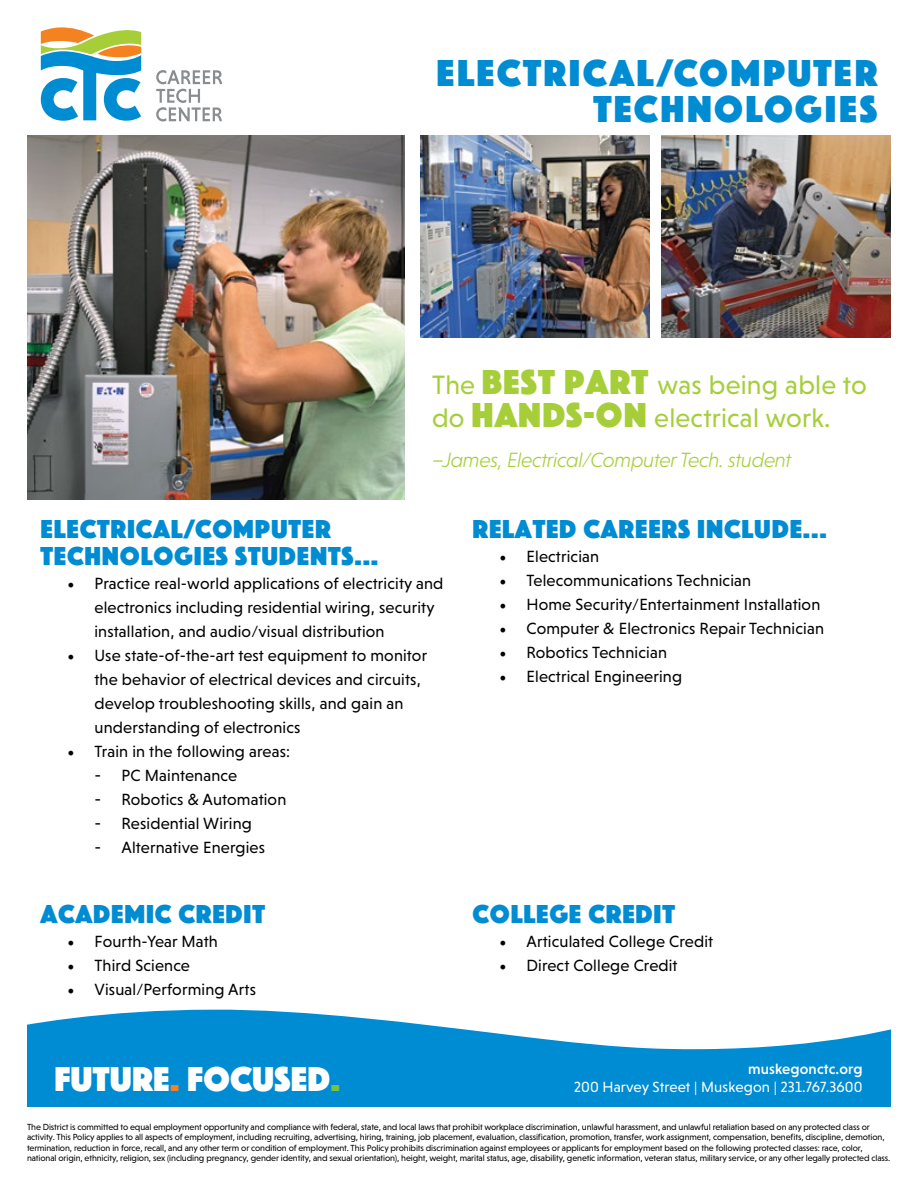
<style>
.page{position:relative;width:918px;height:1188px;background:#fff}
.page>*{position:absolute;margin:0;border:0;box-sizing:border-box;transform-origin:0 0}
.t1{font:39px/36px "Phosphate Solid";letter-spacing:.06em;color:#008cd2;text-align:right}
.t2{font:35.85px "Phosphate Solid";letter-spacing:.005em;color:#fff}
.t3{font:27px/27px "Phosphate Solid";letter-spacing:.03em;color:#008cd2}
.Description_L_indent{font:27px/33px "Niveau Grotesk";letter-spacing:.01em;color:#a6ce39}
.Description_L_indent-2{font:italic 300 21px "Niveau Grotesk";letter-spacing:-.02em;color:#a6ce39}
.t4{font:16.5px/24px "Niveau Grotesk";letter-spacing:.01em;color:#000}
.t5{font:15px "Niveau Grotesk";letter-spacing:.01em;color:#fff}
.t6{font:500 15px "Niveau Grotesk";letter-spacing:.01em;color:#fff}
.t7{font:9px/10.5px "Niveau Grotesk";letter-spacing:-.01em;color:#000}
.s1{font-family:"Phosphate Solid";font-size:36px}
.s2{font-family:"Minion Pro";font-size:18px}
.s3{font-size:18px}
.s4{color:#f58025}
.s5{color:#7ac143}
</style>
<div class="page">
<svg style="left:156px;top:70px;width:66px;height:52px"></svg>
<svg style="left:41px;top:27px;width:100px;height:94px"></svg>
<svg style="left:27px;top:1010px;width:864px;height:97px;fill:#008cd2"></svg>
<img style="left:662px;top:135px;width:229px;height:203px">
<img style="left:27px;top:135px;width:378px;height:365px">
<img style="left:420px;top:135px;width:230px;height:203px">
<h1 class="t1" style="left:436px;top:52px;width:443px">ELECTRICAL/COMPUTER<br>TECHNOLOGIES</h1>
<p class="Description_L_indent" style="left:432px;top:368px;width:436px">The <span class="s1">BEST PART</span> was being able to do <span class="s1">HANDS-ON</span> electrical work.</p>
<p class="Description_L_indent-2" style="left:432px;top:448px;width:361px">–James, Electrical/Computer Tech. student</p>
<p class="t3" style="left:40px;top:514px;width:339px">ELECTRICAL/COMPUTER<br>TECHNOLOGIES STUDENTS...</p>
<h1 class="t4" style="left:94px;top:571px;width:350px;text-indent:-27px"><span class="s2">•</span> Practice real-world applications of electricity and electronics including residential wiring, security installation, and audio/visual distribution</h1>
<h1 class="t4" style="left:94px;top:643px;width:334px;text-indent:-27px"><span class="s2">•</span> Use state-of-the-art test equipment to monitor the behavior of electrical devices and circuits, develop troubleshooting skills, and gain an understanding of electronics</h1>
<h1 class="t4" style="left:68px;top:739px;width:224px"><span class="s2">•</span> Train in the following areas:</h1>
<h1 class="t4" style="left:94px;top:763px;width:144px"><span class="s3">-</span> PC Maintenance</h1>
<h1 class="t4" style="left:94px;top:787px;width:193px"><span class="s3">-</span> Robotics &amp; Automation</h1>
<h1 class="t4" style="left:94px;top:811px;width:159px"><span class="s3">-</span> Residential Wiring</h1>
<h1 class="t4" style="left:94px;top:835px;width:172px"><span class="s3">-</span> Alternative Energies</h1>
<p class="t3" style="left:40px;top:899px;width:226px">ACADEMIC CREDIT</p>
<h1 class="t4" style="left:68px;top:929px;width:152px"><span class="s2">•</span> Fourth-Year Math</h1>
<h1 class="t4" style="left:68px;top:953px;width:124px"><span class="s2">•</span> Third Science</h1>
<h1 class="t4" style="left:68px;top:977px;width:190px"><span class="s2">•</span> Visual/Performing Arts</h1>
<p class="t3" style="left:472px;top:514px;width:356px">RELATED CAREERS INCLUDE...</p>
<h1 class="t4" style="left:500px;top:544px;width:101px"><span class="s2">•</span> Electrician</h1>
<h1 class="t4" style="left:500px;top:568px;width:253px"><span class="s2">•</span> Telecommunications Technician</h1>
<h1 class="t4" style="left:500px;top:592px;width:322px"><span class="s2">•</span> Home Security/Entertainment Installation</h1>
<h1 class="t4" style="left:500px;top:616px;width:326px"><span class="s2">•</span> Computer &amp; Electronics Repair Technician</h1>
<h1 class="t4" style="left:500px;top:640px;width:169px"><span class="s2">•</span> Robotics Technician</h1>
<h1 class="t4" style="left:500px;top:664px;width:184px"><span class="s2">•</span> Electrical Engineering</h1>
<p class="t3" style="left:472px;top:899px;width:204px">COLLEGE CREDIT</p>
<h1 class="t4" style="left:500px;top:929px;width:215px"><span class="s2">•</span> Articulated College Credit</h1>
<h1 class="t4" style="left:500px;top:953px;width:180px"><span class="s2">•</span> Direct College Credit</h1>
<h3 class="t6" style="left:748px;top:1060px;width:116px">muskegonctc.org</h3>
<h2 class="t2" style="left:54px;top:1054px;width:287px">FUTURE<span class="s4">.</span> FOCUSED<span class="s5">.</span></h2>
<h3 class="t5" style="left:574px;top:1079px;width:290px">200 Harvey Street | Muskegon | 231.767.3600</h3>
<p class="t7" style="left:27px;top:1121px;width:865px">The District is committed to equal employment opportunity and compliance with federal, state, and local laws that prohibit workplace discrimination, unlawful harassment, and unlawful retaliation based on any protected class or activity. This Policy applies to all aspects of employment, including recruiting, advertising, hiring, training, job placement, evaluation, classification, promotion, transfer, work assignment, compensation, benefits, discipline, demotion, termination, reduction in force, recall, and any other term or condition of employment. This Policy prohibits discrimination against employees or applicants for employment based on the following protected classes: race, color, national origin, ethnicity, religion, sex (including pregnancy, gender identity, and sexual orientation), height, weight, marital status, age, disability, genetic information, veteran status, military service, or any other legally protected class.</p>
</div>
